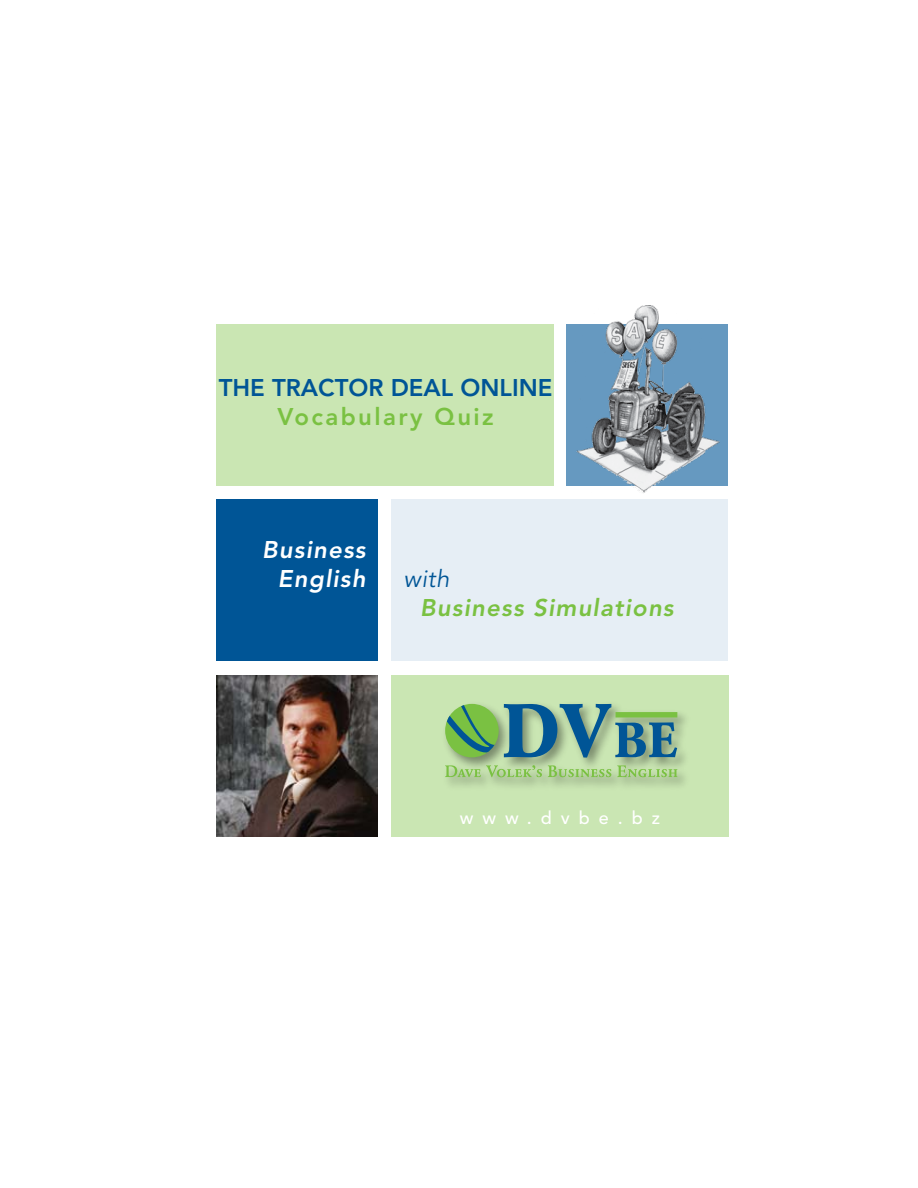
<style>
.page{position:relative;width:918px;height:1188px;background:#fff}
.page>*{position:absolute;margin:0;border:0;box-sizing:border-box;transform-origin:0 0}
.t1{font:800 24px "Avenir";color:#005596}
.t2{font:italic 800 24px "Avenir";letter-spacing:.05em;color:#7ac142}
.t3{font:italic 800 24px/28.8px "Avenir";letter-spacing:.05em;color:#fff;text-align:right}
.t4{font:800 24px "Avenir";letter-spacing:.1em;color:#7ac142}
.t5{font:italic 24px "Avenir";color:#005596}
.t6{font:500 18px "Avenir";letter-spacing:.5em;color:#fff}
</style>
<div class="page">
<div style="left:391px;top:675px;width:338px;height:162px;background:#cae6b3"></div>
<div style="left:442px;top:699px;width:250px;height:93px;background:#000;opacity:.4"></div>
<svg style="left:504px;top:704px;width:173px;height:54px"></svg>
<svg style="left:446px;top:765px;width:96px;height:12px"></svg>
<svg style="left:548px;top:765px;width:63px;height:12px"></svg>
<svg style="left:617px;top:765px;width:60px;height:12px"></svg>
<div style="left:616px;top:712px;width:61px;height:5px;background:#7ac142"></div>
<svg style="left:446px;top:704px;width:52px;height:51px;background:#6eb060"></svg>
<img style="left:217px;top:675px;width:161px;height:162px">
<div style="left:566px;top:324px;width:162px;height:162px;background:#6699c0"></div>
<div style="left:392px;top:500px;width:336px;height:162px;background:#e6eef5"></div>
<div style="left:216px;top:324px;width:338px;height:162px;background:#cae6b3"></div>
<div style="left:216px;top:500px;width:162px;height:162px;background:#005596"></div>
<img style="left:576px;top:305px;width:144px;height:188px">
<p class="t1" style="left:219px;top:374px;width:335px">THE TRACTOR DEAL ONLINE</p>
<p class="t4" style="left:277px;top:403px;width:218px">Vocabulary Quiz</p>
<p class="t3" style="left:262px;top:535px;width:105px">Business<br>English</p>
<p class="t5" style="left:404px;top:565px;width:47px">with</p>
<p class="t2" style="left:420px;top:593px;width:255px">Business Simulations</p>
<p class="t6" style="left:460px;top:807px;width:202px">www.dvbe.bz</p>
</div>
